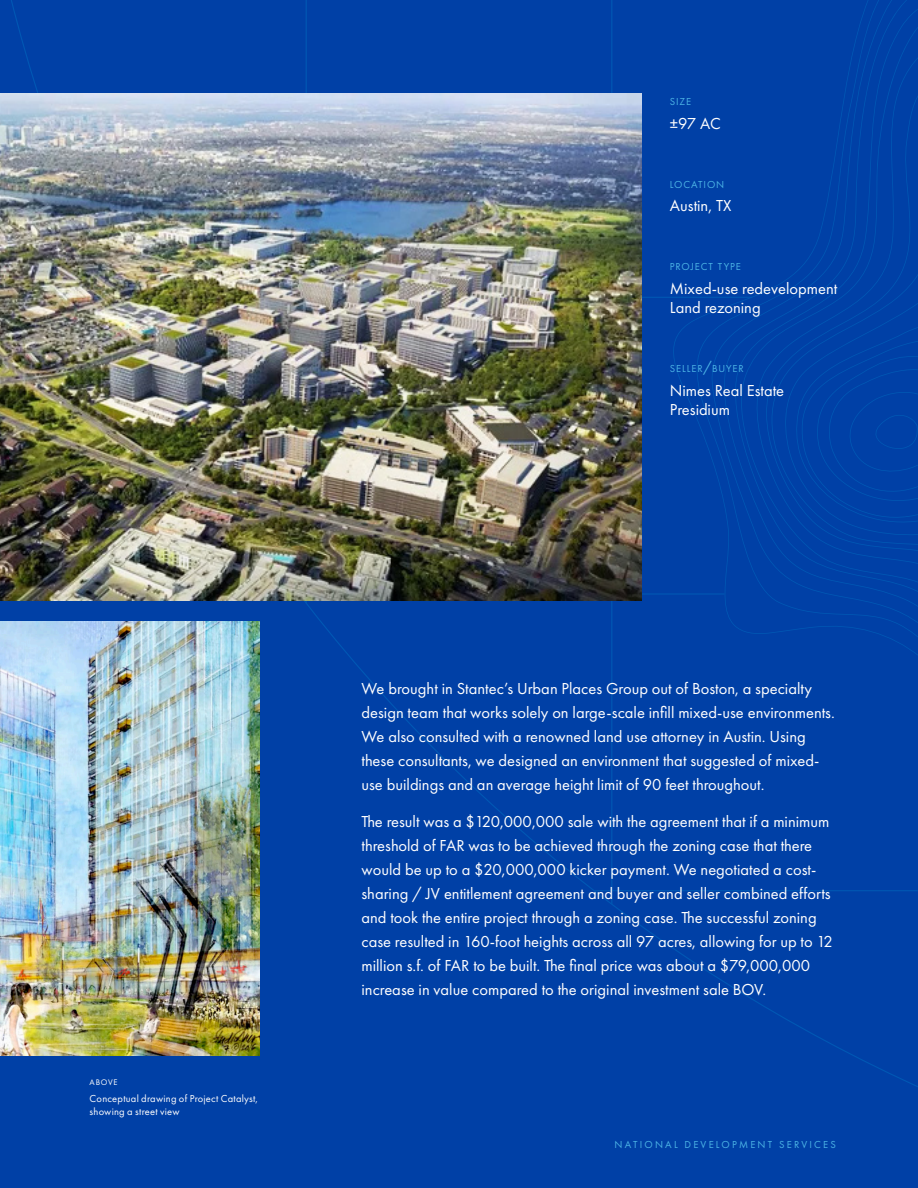
<style>
.page{position:relative;width:918px;height:1188px;background:#0040a6}
.page>*{position:absolute;margin:0;border:0;box-sizing:border-box;transform-origin:0 0}
.t1{font:16.5px/24px "Futura PT";color:#fff}
.t2{font:10.5px/13.5px "Futura PT";letter-spacing:.02em;color:#fff}
.t3{font:10.5px "Futura PT";letter-spacing:.08em;color:#4cb4e5}
.t4{font:10.5px "Futura PT";letter-spacing:.21em;color:#4cb4e5}
.t5{font:8.4px "Futura PT";letter-spacing:.09em;color:#fff}
.s1{font-size:15px}
</style>
<div class="page">
<img style="left:0;top:94px;width:641px;height:507px">
<img style="left:0;top:621px;width:260px;height:435px">
<p class="t3" style="left:670px;top:95px;width:23px">SIZE</p>
<p class="t1" style="left:670px;top:111px;width:52px">±97 AC</p>
<p class="t3" style="left:670px;top:178px;width:56px">LOCATION</p>
<p class="t1" style="left:670px;top:194px;width:63px">Austin, TX</p>
<p class="t3" style="left:670px;top:260px;width:72px">PROJECT TYPE</p>
<p class="t1" style="left:670px;top:276px;width:169px">Mixed-use redevelopment</p>
<p class="t1" style="left:670px;top:296px;width:92px">Land rezoning</p>
<p class="t3" style="left:670px;top:362px;width:75px">SELLER<span class="s1">/</span>BUYER</p>
<p class="t1" style="left:670px;top:381px;width:116px;line-height:19.5px">Nimes Real Estate<br>Presidium</p>
<p class="t5" style="left:90px;top:1077px;width:30px">ABOVE</p>
<p class="t2" style="left:90px;top:1092px;width:170px">Conceptual drawing of Project Catalyst, showing a street view</p>
<p class="t1" style="left:361px;top:676px;width:475px">We brought in Stantec’s Urban Places Group out of Boston, a specialty design team that works solely on large-scale infill mixed-use environments.<br>We also consulted with a renowned land use attorney in Austin. Using these consultants, we designed an environment that suggested of mixed&shy;use buildings and an average height limit of 90 feet throughout.</p>
<p class="t1" style="left:361px;top:810px;width:473px">The result was a $120,000,000 sale with the agreement that if a minimum threshold of FAR was to be achieved through the zoning case that there would be up to a $20,000,000 kicker payment. We negotiated a cost&shy;sharing / JV entitlement agreement and buyer and seller combined efforts and took the entire project through a zoning case. The successful zoning case resulted in 160-foot heights across all 97 acres, allowing for up to 12 million s.f. of FAR to be built. The final price was about a $79,000,000 increase in value compared to the original investment sale BOV.</p>
<p class="t4" style="left:615px;top:1138px;width:223px">NATIONAL DEVELOPMENT SERVICES</p>
</div>
